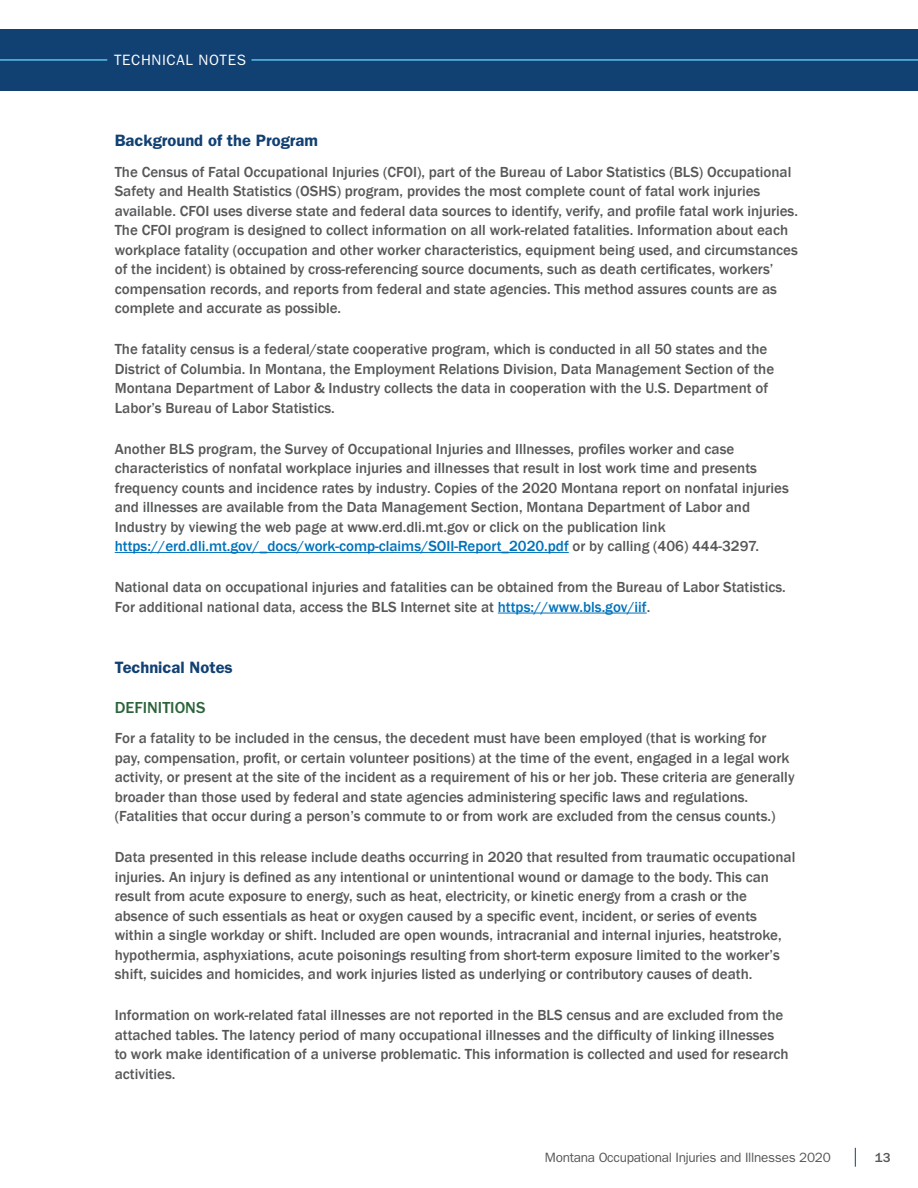
<style>
.page{position:relative;width:918px;height:1188px;background:#fff}
.page>*{position:absolute;margin:0;border:0;box-sizing:border-box;transform-origin:0 0}
.CFOI_Subhead{font:600 16.5px "ITC Franklin Gothic Std";color:#114073}
.SubSub{font:500 16.5px "ITC Franklin Gothic Std";color:#2b633a}
.SOII_Body_Text{font:500 15px/19.5px "Franklin Gothic";color:#57585a}
.section_overview_NOT{font:15px "ITC Franklin Gothic Std";letter-spacing:.04em;color:#fff}
.t1{font:13.5px "ITC Franklin Gothic Std";letter-spacing:-.02em;color:#57585a}
.t2{font:500 13.5px "ITC Franklin Gothic Std";color:#57585a}
.s1{color:#0072bc}
</style>
<div class="page">
<svg style="left:855px;top:1148px;width:1px;height:19px"></svg>
<div style="left:0;top:29px;width:918px;height:62px;background:#114073"></div>
<hr style="left:251px;top:59px;width:667px;height:2px;background:#57c2ee">
<hr style="left:0;top:59px;width:107px;height:2px;background:#57c2ee">
<hr style="left:115px;top:552px;width:454px;height:1px;background:#0072bc">
<hr style="left:498px;top:613px;width:149px;height:1px;background:#0072bc">
<h1 class="section_overview_NOT" style="left:114px;top:51px;width:133px">TECHNICAL NOTES</h1>
<p class="CFOI_Subhead" style="left:115px;top:131px;width:205px">Background of the Program</p>
<p class="SOII_Body_Text" style="left:115px;top:162px;width:685px">The Census of Fatal Occupational Injuries (CFOI), part of the Bureau of Labor Statistics (BLS) Occupational Safety and Health Statistics (OSHS) program, provides the most complete count of fatal work injuries available. CFOI uses diverse state and federal data sources to identify, verify, and profile fatal work injuries.<br>The CFOI program is designed to collect information on all work-related fatalities. Information about each workplace fatality (occupation and other worker characteristics, equipment being used, and circumstances of the incident) is obtained by cross-referencing source documents, such as death certificates, workers’ compensation records, and reports from federal and state agencies. This method assures counts are as complete and accurate as possible.</p>
<p class="SOII_Body_Text" style="left:115px;top:340px;width:661px">The fatality census is a federal/state cooperative program, which is conducted in all 50 states and the District of Columbia. In Montana, the Employment Relations Division, Data Management Section of the Montana Department of Labor &amp; Industry collects the data in cooperation with the U.S. Department of Labor’s Bureau of Labor Statistics.</p>
<p class="SOII_Body_Text" style="left:115px;top:439px;width:676px">Another BLS program, the Survey of Occupational Injuries and Illnesses, profiles worker and case characteristics of nonfatal workplace injuries and illnesses that result in lost work time and presents frequency counts and incidence rates by industry. Copies of the 2020 Montana report on nonfatal injuries and illnesses are available from the Data Management Section, Montana Department of Labor and Industry by viewing the web page at www.erd.dli.mt.gov or click on the publication link <span class="s1">https://erd.dli.mt.gov/_docs/work-comp-claims/SOII-Report_2020.pdf</span> or by calling (406) 444-3297.</p>
<p class="SOII_Body_Text" style="left:115px;top:578px;width:673px">National data on occupational injuries and fatalities can be obtained from the Bureau of Labor Statistics.<br>For additional national data, access the BLS Internet site at <span class="s1">https://www.bls.gov/iif</span>.</p>
<p class="CFOI_Subhead" style="left:115px;top:658px;width:120px">Technical Notes</p>
<p class="SubSub" style="left:115px;top:698px;width:92px">DEFINITIONS</p>
<p class="SOII_Body_Text" style="left:115px;top:728px;width:681px">For a fatality to be included in the census, the decedent must have been employed (that is working for pay, compensation, profit, or certain volunteer positions) at the time of the event, engaged in a legal work activity, or present at the site of the incident as a requirement of his or her job. These criteria are generally broader than those used by federal and state agencies administering specific laws and regulations. (Fatalities that occur during a person’s commute to or from work are excluded from the census counts.)</p>
<p class="SOII_Body_Text" style="left:115px;top:848px;width:682px">Data presented in this release include deaths occurring in 2020 that resulted from traumatic occupational injuries. An injury is defined as any intentional or unintentional wound or damage to the body. This can result from acute exposure to energy, such as heat, electricity, or kinetic energy from a crash or the absence of such essentials as heat or oxygen caused by a specific event, incident, or series of events within a single workday or shift. Included are open wounds, intracranial and internal injuries, heatstroke, hypothermia, asphyxiations, acute poisonings resulting from short-term exposure limited to the worker’s shift, suicides and homicides, and work injuries listed as underlying or contributory causes of death.</p>
<p class="SOII_Body_Text" style="left:115px;top:1006px;width:675px">Information on work-related fatal illnesses are not reported in the BLS census and are excluded from the attached tables. The latency period of many occupational illnesses and the difficulty of linking illnesses to work make identification of a universe problematic. This information is collected and used for research activities.</p>
<p class="t1" style="left:545px;top:1150px;width:287px">Montana Occupational Injuries and Illnesses 2020</p>
<p class="t2" style="left:875px;top:1150px;width:17px">13</p>
</div>
